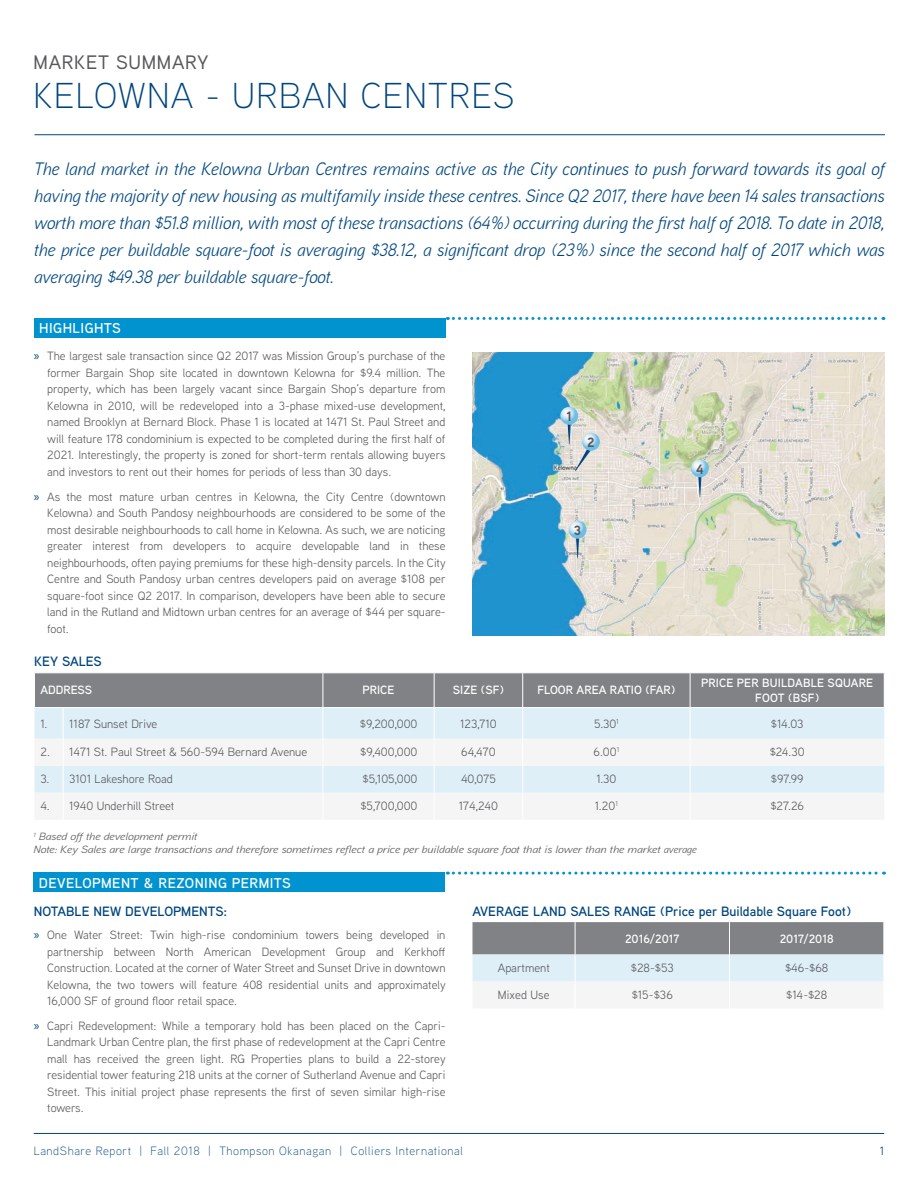
<style>
.page{position:relative;width:918px;height:1188px;background:#fff}
.page>*{position:absolute;margin:0;border:0;box-sizing:border-box;transform-origin:0 0}
.t1{font:300 36px "Aaux Next";letter-spacing:.035em;color:#00467e}
.t2{font:500 19.5px "Aaux Next";letter-spacing:.035em;color:#57585a}
.t3{font:italic 18px/27px "Aaux Next";color:#00467e;text-align:justify}
.t4{font:600 14.25px "Aaux Next";letter-spacing:.03em;color:#fff}
.t5{font:600 13.5px "Aaux Next";color:#00467e}
.t6{font:700 13.5px "Aaux Next";color:#57585a}
.t7{font:12px/16.5px "Aaux Next";color:#57585a;text-align:justify}
.t8{font:600 12px/14.4px "Aaux Next";color:#fff;text-align:center}
.t9{font:300 12px "Aaux Next";letter-spacing:.05em;color:#00467e}
.t10{font:12px "Aaux Next";color:#00467e}
.t11{font:italic 10.5px/12.6px "Aaux Next";color:#57585a;scale:1.17 1}
.s1{font-family:"Myriad Pro";font-size:13.5px;color:#00467e}
</style>
<div class="page">
<hr style="left:34px;top:134px;width:851px;height:1px;background:#00467e">
<div style="left:34px;top:318px;width:412px;height:19px;background:#0093d0"></div>
<svg style="left:447px;top:317px;width:437px;height:3px"></svg>
<div style="left:34px;top:872px;width:411px;height:20px;background:#0093d0"></div>
<svg style="left:447px;top:872px;width:438px;height:3px"></svg>
<svg style="left:472px;top:922px;width:412px;height:60px;background:#acb5ba"></svg>
<div style="left:34px;top:708px;width:850px;height:31px;background:#dfeff8"></div>
<div style="left:34px;top:766px;width:850px;height:27px;background:#dfeff8"></div>
<div style="left:35px;top:672px;width:849px;height:35px;background:#808285"></div>
<hr style="left:63px;top:708px;width:1px;height:31px;background:#fff">
<hr style="left:323px;top:708px;width:1px;height:31px;background:#fff">
<hr style="left:434px;top:708px;width:1px;height:31px;background:#fff">
<hr style="left:522px;top:708px;width:1px;height:31px;background:#fff">
<svg style="left:63px;top:766px;width:1px;height:27px"></svg>
<svg style="left:323px;top:766px;width:1px;height:27px"></svg>
<svg style="left:434px;top:766px;width:1px;height:27px"></svg>
<svg style="left:522px;top:766px;width:1px;height:27px"></svg>
<hr style="left:690px;top:673px;width:1px;height:34px;background:#fff">
<hr style="left:690px;top:708px;width:1px;height:31px;background:#fff">
<svg style="left:690px;top:766px;width:1px;height:27px"></svg>
<hr style="left:34px;top:1133px;width:850px;height:1px;background:#00467e">
<img style="left:472px;top:353px;width:412px;height:282px">
<svg style="left:560px;top:407px;width:18px;height:18px"></svg>
<svg style="left:697px;top:477px;width:6px;height:20px"></svg>
<svg style="left:691px;top:459px;width:18px;height:18px"></svg>
<svg style="left:575px;top:539px;width:5px;height:19px"></svg>
<svg style="left:569px;top:521px;width:18px;height:18px"></svg>
<svg style="left:567px;top:408px;width:30px;height:63px;background:#cfd3d1"></svg>
<svg style="left:582px;top:433px;width:18px;height:18px"></svg>
<h2 class="t2" style="left:34px;top:49px;width:177px">MARKET SUMMARY</h2>
<h1 class="t1" style="left:34px;top:72px;width:482px">KELOWNA - URBAN CENTRES</h1>
<p class="t3" style="left:34px;top:154px;width:852px">The land market in the Kelowna Urban Centres remains active as the City continues to push forward towards its goal of having the majority of new housing as multifamily inside these centres. Since Q2 2017, there have been 14 sales transactions worth more than $51.8 million, with most of these transactions (64%) occurring during the first half of 2018. To date in 2018, the price per buildable square-foot is averaging $38.12, a significant drop (23%) since the second half of 2017 which was averaging $49.38 per buildable square-foot.</p>
<p class="t4" style="left:39px;top:318px;width:83px">HIGHLIGHTS</p>
<p class="t7" style="left:47px;top:348px;width:400px;text-indent:-14px"><span class="s1">»</span> The largest sale transaction since Q2 2017 was Mission Group’s purchase of the former Bargain Shop site located in downtown Kelowna for $9.4 million. The property, which has been largely vacant since Bargain Shop’s departure from Kelowna in 2010, will be redeveloped into a 3-phase mixed-use development, named Brooklyn at Bernard Block. Phase 1 is located at 1471 St. Paul Street and will feature 178 condominium is expected to be completed during the first half of 2021. Interestingly, the property is zoned for short-term rentals allowing buyers and investors to rent out their homes for periods of less than 30 days.</p>
<p class="t7" style="left:47px;top:488px;width:400px;text-indent:-14px"><span class="s1">»</span> As the most mature urban centres in Kelowna, the City Centre (downtown Kelowna) and South Pandosy neighbourhoods are considered to be some of the most desirable neighbourhoods to call home in Kelowna. As such, we are noticing greater interest from developers to acquire developable land in these neighbourhoods, often paying premiums for these high-density parcels. In the City Centre and South Pandosy urban centres developers paid on average $108 per square-foot since Q2 2017. In comparison, developers have been able to secure land in the Rutland and Midtown urban centres for an average of $44 per square&shy;foot.</p>
<p class="t6" style="left:567px;top:407px;width:7px">1</p>
<p class="t6" style="left:587px;top:433px;width:9px">2</p>
<p class="t6" style="left:574px;top:521px;width:9px">3</p>
<p class="t6" style="left:696px;top:459px;width:9px">4</p>
<p class="t5" style="left:34px;top:652px;width:69px">KEY SALES</p>
<p class="t8" style="left:40px;top:683px;width:53px">ADDRESS</p>
<p class="t8" style="left:363px;top:683px;width:33px">PRICE</p>
<p class="t8" style="left:453px;top:683px;width:52px">SIZE (SF)</p>
<p class="t8" style="left:538px;top:683px;width:139px">FLOOR AREA RATIO (FAR)</p>
<p class="t8" style="left:701px;top:676px;width:174px">PRICE PER BUILDABLE SQUARE<br>FOOT (BSF)</p>
<p class="t7" style="left:41px;top:715px;width:118px">1. 1187 Sunset Drive</p>
<p class="t7" style="left:360px;top:715px;width:59px">$9,200,000</p>
<p class="t7" style="left:460px;top:715px;width:38px">123,710</p>
<p class="t7" style="left:594px;top:715px;width:26px">5.30<sup>1</sup></p>
<p class="t7" style="left:771px;top:715px;width:34px">$14.03</p>
<p class="t7" style="left:41px;top:744px;width:268px">2. 1471 St. Paul Street &amp; 560-594 Bernard Avenue</p>
<p class="t7" style="left:360px;top:744px;width:59px">$9,400,000</p>
<p class="t7" style="left:461px;top:744px;width:36px">64,470</p>
<p class="t7" style="left:594px;top:744px;width:27px">6.00<sup>1</sup></p>
<p class="t7" style="left:770px;top:744px;width:36px">$24.30</p>
<p class="t7" style="left:40px;top:771px;width:134px">3. 3101 Lakeshore Road</p>
<p class="t7" style="left:363px;top:771px;width:56px">$5,105,000</p>
<p class="t7" style="left:461px;top:771px;width:36px">40,075</p>
<p class="t7" style="left:597px;top:771px;width:21px">1.30</p>
<p class="t7" style="left:771px;top:771px;width:34px">$97.99</p>
<p class="t7" style="left:40px;top:798px;width:135px">4. 1940 Underhill Street</p>
<p class="t7" style="left:360px;top:798px;width:59px">$5,700,000</p>
<p class="t7" style="left:459px;top:798px;width:41px">174,240</p>
<p class="t7" style="left:595px;top:798px;width:25px">1.20<sup>1</sup></p>
<p class="t7" style="left:770px;top:798px;width:35px">$27.26</p>
<p class="t11" style="left:34px;top:830px;width:568px"><sup>1</sup> Based off the development permit<br>Note: Key Sales are large transactions and therefore sometimes reflect a price per buildable square foot that is lower than the market average</p>
<p class="t4" style="left:39px;top:873px;width:253px">DEVELOPMENT &amp; REZONING PERMITS</p>
<p class="t5" style="left:34px;top:902px;width:195px">NOTABLE NEW DEVELOPMENTS:</p>
<p class="t7" style="left:47px;top:927px;width:400px;text-indent:-14px"><span class="s1">»</span> One Water Street: Twin high-rise condominium towers being developed in partnership between North American Development Group and Kerkhoff Construction. Located at the corner of Water Street and Sunset Drive in downtown Kelowna, the two towers will feature 408 residential units and approximately 16,000 SF of ground floor retail space.</p>
<p class="t7" style="left:47px;top:1017px;width:400px;text-indent:-14px"><span class="s1">»</span> Capri Redevelopment: While a temporary hold has been placed on the Capri-Landmark Urban Centre plan, the first phase of redevelopment at the Capri Centre mall has received the green light. RG Properties plans to build a 22-storey residential tower featuring 218 units at the corner of Sutherland Avenue and Capri Street. This initial project phase represents the first of seven similar high-rise towers.</p>
<p class="t5" style="left:472px;top:902px;width:380px">AVERAGE LAND SALES RANGE (Price per Buildable Square Foot)</p>
<p class="t8" style="left:625px;top:931px;width:56px">2016/2017</p>
<p class="t8" style="left:780px;top:931px;width:55px">2017/2018</p>
<p class="t7" style="left:498px;top:959px;width:54px">Apartment</p>
<p class="t7" style="left:631px;top:959px;width:45px">$28-$53</p>
<p class="t7" style="left:785px;top:959px;width:45px">$46-$68</p>
<p class="t7" style="left:498px;top:986px;width:53px">Mixed Use</p>
<p class="t7" style="left:632px;top:986px;width:43px">$15-$36</p>
<p class="t7" style="left:786px;top:986px;width:42px">$14-$28</p>
<p class="t9" style="left:34px;top:1142px;width:431px">LandShare Report | Fall 2018 | Thompson Okanagan | Colliers International</p>
<p class="t10" style="left:880px;top:1142px;width:6px">1</p>
</div>
